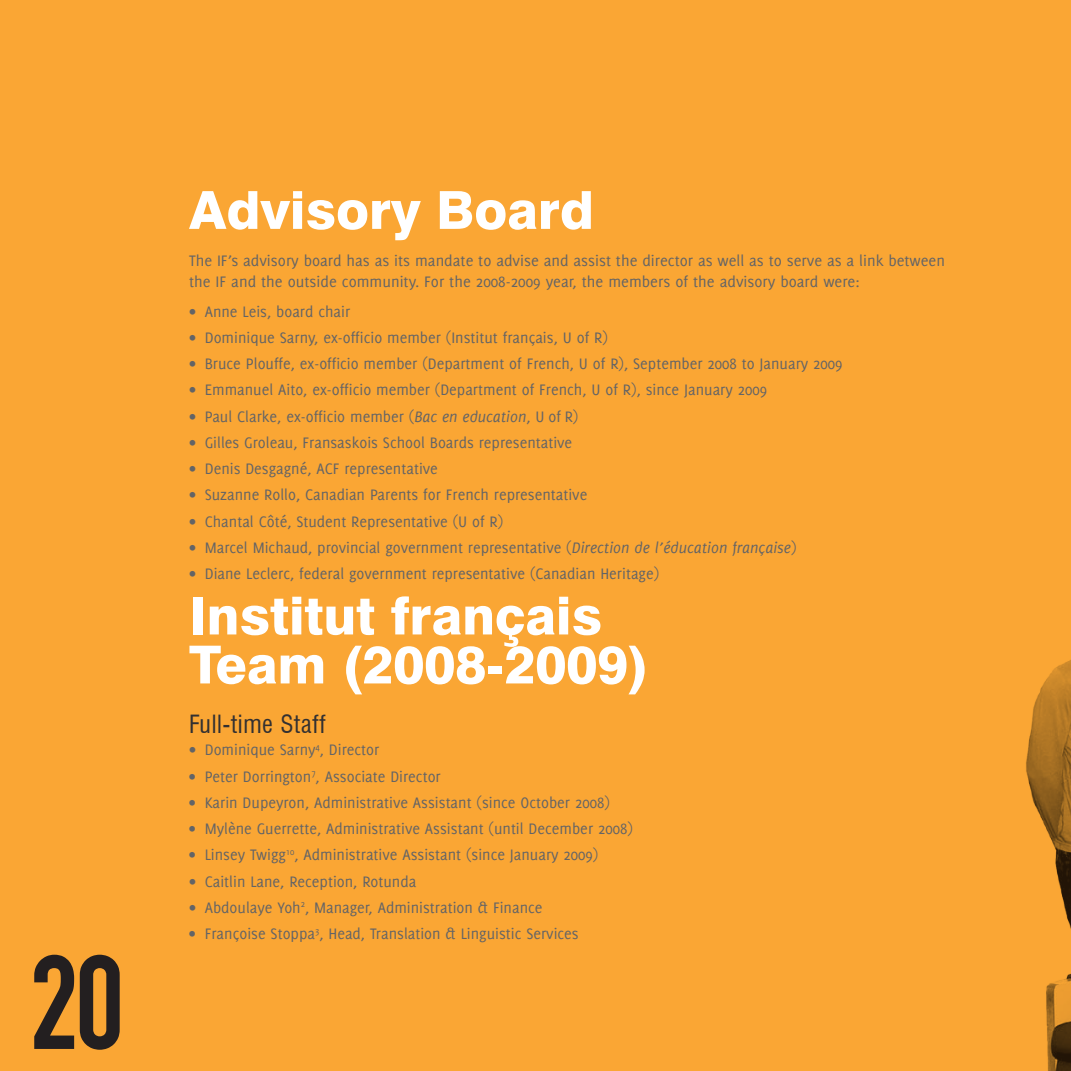
<style>
.page{position:relative;width:1071px;height:1071px;background:#faa634}
.page>*{position:absolute;margin:0;border:0;box-sizing:border-box;transform-origin:0 0}
.t1{font:131.25px "DIN Engschrift";color:#231f20}
.t2{font:800 52.5px/49px "Swiss 721 BT";color:#fff}
.t3{font:condensed 24.5px "Swiss 721 BT";letter-spacing:.025em;color:#323031}
.t4{font:16.62px/21px "Delicious";color:#636466}
.s1{font-style:italic}
</style>
<div class="page">
<img style="left:1026px;top:660px;width:45px;height:411px">
<h1 class="t1" style="left:30px;top:926px;width:96px">20</h1>
<h2 class="t2" style="left:189px;top:185px;width:406px">Advisory Board</h2>
<p class="t4" style="left:189px;top:249px;width:758px">The IF’s advisory board has as its mandate to advise and assist the director as well as to serve as a link between the IF and the outside community. For the 2008-2009 year, the members of the advisory board were:</p>
<p class="t4" style="left:189px;top:301px;width:163px">• Anne Leis, board chair</p>
<p class="t4" style="left:189px;top:327px;width:421px">• Dominique Sarny, ex-officio member (Institut français, U of R)</p>
<p class="t4" style="left:189px;top:353px;width:655px">• Bruce Plouffe, ex-officio member (Department of French, U of R), September 2008 to January 2009</p>
<p class="t4" style="left:189px;top:379px;width:580px">• Emmanuel Aito, ex-officio member (Department of French, U of R), since January 2009</p>
<p class="t4" style="left:189px;top:406px;width:391px">• Paul Clarke, ex-officio member (<span class="s1">Bac en education</span>, U of R)</p>
<p class="t4" style="left:189px;top:432px;width:385px">• Gilles Groleau, Fransaskois School Boards representative</p>
<p class="t4" style="left:189px;top:458px;width:250px">• Denis Desgagné, ACF representative</p>
<p class="t4" style="left:189px;top:484px;width:400px">• Suzanne Rollo, Canadian Parents for French representative</p>
<p class="t4" style="left:189px;top:511px;width:316px">• Chantal Côté, Student Representative (U of R)</p>
<p class="t4" style="left:189px;top:537px;width:609px">• Marcel Michaud, provincial government representative (<span class="s1">Direction de l’éducation française</span>)</p>
<p class="t4" style="left:189px;top:563px;width:472px">• Diane Leclerc, federal government representative (Canadian Heritage)</p>
<h2 class="t2" style="left:189px;top:591px;width:462px">Institut français<br>Team (2008-2009)</h2>
<h3 class="t3" style="left:189px;top:709px;width:138px">Full-time Staff</h3>
<p class="t4" style="left:189px;top:739px;width:192px">• Dominique Sarny<sup>4</sup>, Director</p>
<p class="t4" style="left:189px;top:765px;width:253px">• Peter Dorrington<sup>7</sup>, Associate Director</p>
<p class="t4" style="left:189px;top:792px;width:422px">• Karin Dupeyron, Administrative Assistant (since October 2008)</p>
<p class="t4" style="left:189px;top:818px;width:445px">• Mylène Guerrette, Administrative Assistant (until December 2008)</p>
<p class="t4" style="left:189px;top:844px;width:411px">• Linsey Twigg<sup>10</sup>, Administrative Assistant (since January 2009)</p>
<p class="t4" style="left:189px;top:870px;width:229px">• Caitlin Lane, Reception, Rotunda</p>
<p class="t4" style="left:189px;top:897px;width:355px">• Abdoulaye Yoh<sup>2</sup>, Manager, Administration &amp; Finance</p>
<p class="t4" style="left:189px;top:923px;width:391px">• Françoise Stoppa<sup>3</sup>, Head, Translation &amp; Linguistic Services</p>
</div>
